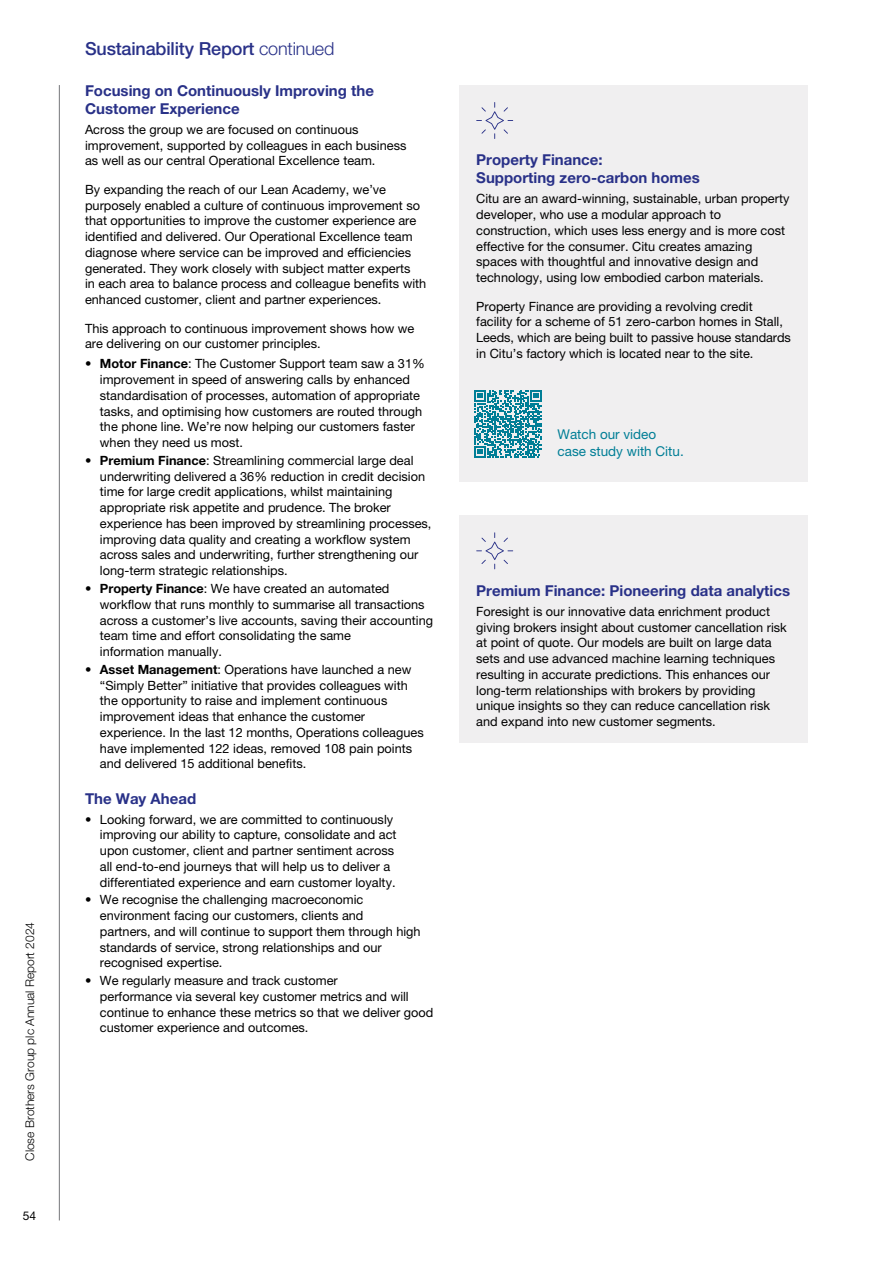
<style>
.page{position:relative;width:893px;height:1263px;background:#fff}
.page>*{position:absolute;margin:0;border:0;box-sizing:border-box;transform-origin:0 0}
.t1{font:500 18px "Helvetica Neue LT Std";letter-spacing:-.01em;color:#293188}
.t2{font:700 15px/18px "Helvetica Neue LT Std";color:#293188}
.t3{font:13.5px/16.5px "Helvetica Neue LT Std";color:#007e96}
.t4{font:12.75px/15.8px "Helvetica Neue LT Std";color:#000}
.t5{font:300 12px "Helvetica Neue LT Std";color:#000}
.t6{font:12px "Helvetica Neue LT Std";color:#000}
.s1{font-weight:300}
.s2{font-weight:700}
</style>
<div class="page">
<div style="left:459px;top:85px;width:349px;height:396px;background:#f0eff0"></div>
<svg style="left:476px;top:102px;width:37px;height:37px"></svg>
<svg style="left:474px;top:390px;width:68px;height:68px"></svg>
<div style="left:459px;top:515px;width:349px;height:228px;background:#f0eff0"></div>
<svg style="left:476px;top:532px;width:37px;height:37px"></svg>
<hr style="left:59px;top:85px;width:1px;height:1135px;background:#76777a">
<p class="t5" style="left:23px;top:1161px;width:240px;rotate:-90deg">Close Brothers Group plc Annual Report 2024</p>
<p class="t6" style="left:23px;top:1209px;width:15px">54</p>
<h1 class="t1" style="left:85px;top:38px;width:251px">Sustainability Report <span class="s1">continued</span></h1>
<p class="t2" style="left:85px;top:81px;width:290px">Focusing on Continuously Improving the<br>Customer Experience</p>
<p class="t4" style="left:85px;top:121px;width:323px">Across the group we are focused on continuous improvement, supported by colleagues in each business as well as our central Operational Excellence team.</p>
<p class="t4" style="left:85px;top:181px;width:343px">By expanding the reach of our Lean Academy, we’ve purposely enabled a culture of continuous improvement so that opportunities to improve the customer experience are identified and delivered. Our Operational Excellence team diagnose where service can be improved and efficiencies generated. They work closely with subject matter experts<br>in each area to balance process and colleague benefits with enhanced customer, client and partner experiences.</p>
<p class="t4" style="left:85px;top:320px;width:331px">This approach to continuous improvement shows how we are delivering on our customer principles.</p>
<p class="t4" style="left:100px;top:356px;width:326px;text-indent:-15px"><span class="s1">•</span> <span class="s2">Motor Finance</span>: The Customer Support team saw a 31% improvement in speed of answering calls by enhanced standardisation of processes, automation of appropriate tasks, and optimising how customers are routed through the phone line. We’re now helping our customers faster when they need us most.</p>
<p class="t4" style="left:100px;top:452px;width:333px;text-indent:-15px"><span class="s1">•</span> <span class="s2">Premium Finance</span>: Streamlining commercial large deal underwriting delivered a 36% reduction in credit decision time for large credit applications, whilst maintaining appropriate risk appetite and prudence. The broker experience has been improved by streamlining processes, improving data quality and creating a workflow system across sales and underwriting, further strengthening our long-term strategic relationships.</p>
<p class="t4" style="left:100px;top:580px;width:335px;text-indent:-15px"><span class="s1">•</span> <span class="s2">Property Finance</span>: We have created an automated workflow that runs monthly to summarise all transactions across a customer’s live accounts, saving their accounting team time and effort consolidating the same<br>information manually.</p>
<p class="t4" style="left:100px;top:661px;width:325px;text-indent:-15px"><span class="s1">•</span> <span class="s2">Asset Management</span>: Operations have launched a new “Simply Better” initiative that provides colleagues with the opportunity to raise and implement continuous improvement ideas that enhance the customer experience. In the last 12 months, Operations colleagues have implemented 122 ideas, removed 108 pain points and delivered 15 additional benefits.</p>
<p class="t2" style="left:85px;top:789px;width:113px">The Way Ahead</p>
<p class="t4" style="left:100px;top:811px;width:298px;text-indent:-15px"><span class="s1">•</span> Looking forward, we are committed to continuously improving our ability to capture, consolidate and act upon customer, client and partner sentiment across all end-to-end journeys that will help us to deliver a differentiated experience and earn customer loyalty.</p>
<p class="t4" style="left:100px;top:892px;width:322px;text-indent:-15px"><span class="s1">•</span> We recognise the challenging macroeconomic environment facing our customers, clients and<br>partners, and will continue to support them through high standards of service, strong relationships and our recognised expertise.</p>
<p class="t4" style="left:100px;top:973px;width:335px;text-indent:-15px"><span class="s1">•</span> We regularly measure and track customer<br>performance via several key customer metrics and will continue to enhance these metrics so that we deliver good customer experience and outcomes.</p>
<p class="t2" style="left:476px;top:151px;width:225px">Property Finance:<br>Supporting zero-carbon homes</p>
<p class="t4" style="left:476px;top:191px;width:315px">Citu are an award-winning, sustainable, urban property developer, who use a modular approach to construction, which uses less energy and is more cost effective for the consumer. Citu creates amazing spaces with thoughtful and innovative design and technology, using low embodied carbon materials.</p>
<p class="t4" style="left:476px;top:298px;width:316px">Property Finance are providing a revolving credit facility for a scheme of 51 zero-carbon homes in Stall, Leeds, which are being built to passive house standards in Citu’s factory which is located near to the site.</p>
<p class="t3" style="left:557px;top:426px;width:128px">Watch our video case study with Citu.</p>
<p class="t2" style="left:476px;top:581px;width:315px">Premium Finance: Pioneering data analytics</p>
<p class="t4" style="left:476px;top:603px;width:312px">Foresight is our innovative data enrichment product giving brokers insight about customer cancellation risk at point of quote. Our models are built on large data sets and use advanced machine learning techniques resulting in accurate predictions. This enhances our long-term relationships with brokers by providing unique insights so they can reduce cancellation risk and expand into new customer segments.</p>
</div>
